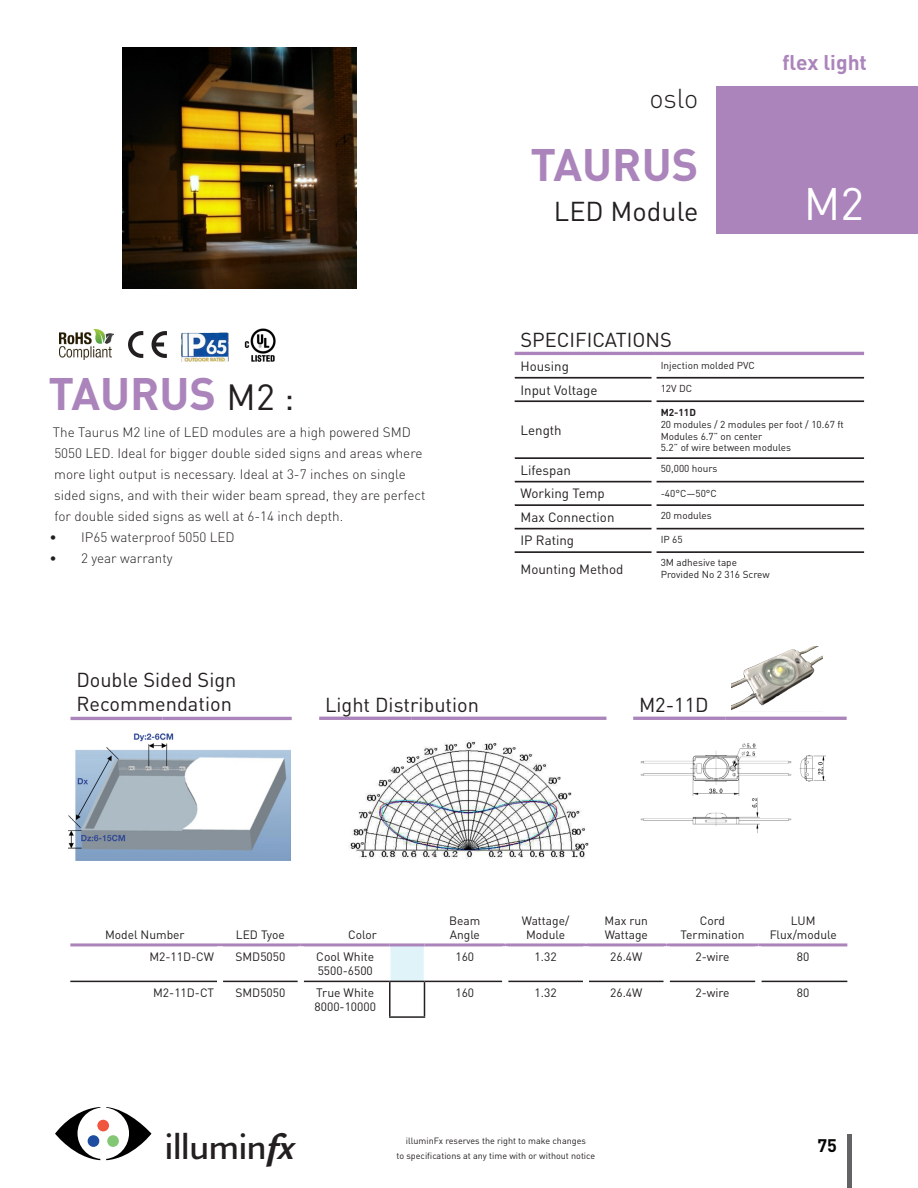
<style>
.page{position:relative;width:918px;height:1188px;background:#fff}
.page>*{position:absolute;margin:0;border:0;box-sizing:border-box;transform-origin:0 0}
.t1{font:700 45px "DIN Pro";color:#ab84bb}
.t2{font:45px "DIN Pro";color:#fff}
.t3{font:500 37.95px "Legacy Sans Std";letter-spacing:-.025em;color:#231f20}
.t4{font:27px "DIN Pro";color:#231f20}
.t5{font:300 27px "DIN Pro";color:#231f20}
.t6{font:700 21px "DIN Pro";color:#ab84bb}
.t7{font:19.95px "DIN Pro";color:#231f20}
.t8{font:700 18px "DIN Pro";color:#040503}
.t9{font:300 13.5px/21px "DIN Pro";color:#231f20}
.t10{font:13.35px "DIN Pro";color:#231f20}
.t11{font:12.15px "DIN Pro";color:#231f20}
.t12{font:12px "DIN Pro";color:#231f20}
.t13{font:10.05px "DIN Pro";color:#231f20}
.t14{font:700 10.05px "DIN Pro";color:#231f20}
.t15{font:9px/15.3px "DIN Pro";color:#231f20;text-align:center}
.s1{font-weight:400;font-size:36px;color:#231f20}
.s2{font-weight:700;font-style:italic}
</style>
<div class="page">
<hr style="left:848px;top:1134px;width:4px;height:54px;background:#636366">
<svg style="left:55px;top:1107px;width:96px;height:53px"></svg>
<div style="left:88px;top:1135px;width:11px;height:12px;background:#1e4ca0;border-radius:50%"></div>
<div style="left:107px;top:1135px;width:12px;height:12px;background:#83c775;border-radius:50%"></div>
<div style="left:97px;top:1120px;width:12px;height:11px;background:#f0553e;border-radius:50%"></div>
<div style="left:716px;top:86px;width:202px;height:148px;background:#ab84bb"></div>
<img style="left:129px;top:331px;width:37px;height:27px">
<img style="left:59px;top:330px;width:55px;height:30px">
<hr style="left:515px;top:377px;width:139px;height:2px;background:#231f20">
<hr style="left:654px;top:377px;width:210px;height:2px;background:#231f20">
<hr style="left:515px;top:400px;width:139px;height:2px;background:#231f20">
<hr style="left:515px;top:457px;width:139px;height:2px;background:#231f20">
<hr style="left:654px;top:400px;width:210px;height:2px;background:#231f20">
<hr style="left:654px;top:457px;width:210px;height:2px;background:#231f20">
<hr style="left:515px;top:481px;width:139px;height:1px;background:#231f20">
<hr style="left:654px;top:481px;width:210px;height:1px;background:#231f20">
<hr style="left:515px;top:504px;width:139px;height:2px;background:#231f20">
<hr style="left:654px;top:504px;width:210px;height:2px;background:#231f20">
<hr style="left:515px;top:528px;width:139px;height:1px;background:#231f20">
<hr style="left:515px;top:551px;width:139px;height:2px;background:#231f20">
<hr style="left:654px;top:528px;width:210px;height:1px;background:#231f20">
<hr style="left:654px;top:551px;width:210px;height:2px;background:#231f20">
<hr style="left:515px;top:352px;width:139px;height:3px;background:#ab84bb">
<hr style="left:654px;top:352px;width:210px;height:3px;background:#ab84bb">
<div style="left:652px;top:369px;width:5px;height:269px;background:#fff"></div>
<hr style="left:633px;top:717px;width:92px;height:3px;background:#ab84bb">
<hr style="left:725px;top:717px;width:122px;height:3px;background:#ab84bb">
<div style="left:390px;top:945px;width:34px;height:36px;background:#dff3f9"></div>
<hr style="left:389px;top:946px;width:2px;height:35px;background:#fff">
<hr style="left:304px;top:981px;width:86px;height:1px;background:#231f20">
<hr style="left:70px;top:943px;width:150px;height:3px;background:#ab84bb">
<hr style="left:220px;top:943px;width:81px;height:3px;background:#ab84bb">
<hr style="left:301px;top:943px;width:89px;height:3px;background:#ab84bb">
<hr style="left:390px;top:943px;width:34px;height:3px;background:#ab84bb">
<hr style="left:424px;top:943px;width:81px;height:3px;background:#ab84bb">
<hr style="left:505px;top:943px;width:81px;height:3px;background:#ab84bb">
<hr style="left:586px;top:943px;width:81px;height:3px;background:#ab84bb">
<hr style="left:667px;top:943px;width:91px;height:3px;background:#ab84bb">
<hr style="left:758px;top:943px;width:89px;height:3px;background:#ab84bb">
<hr style="left:70px;top:981px;width:147px;height:1px;background:#231f20">
<hr style="left:223px;top:981px;width:75px;height:1px;background:#231f20">
<hr style="left:424px;top:981px;width:78px;height:1px;background:#231f20">
<hr style="left:508px;top:981px;width:75px;height:1px;background:#231f20">
<hr style="left:589px;top:981px;width:75px;height:1px;background:#231f20">
<hr style="left:670px;top:981px;width:85px;height:1px;background:#231f20">
<hr style="left:761px;top:981px;width:86px;height:1px;background:#231f20">
<hr style="left:390px;top:981px;width:34px;height:1px;background:#231f20">
<hr style="left:389px;top:982px;width:2px;height:34px;background:#231f20">
<hr style="left:424px;top:982px;width:1px;height:34px;background:#231f20">
<hr style="left:389px;top:1016px;width:36px;height:2px;background:#231f20">
<img style="left:244px;top:328px;width:32px;height:33px">
<img style="left:181px;top:332px;width:48px;height:29px">
<img style="left:640px;top:743px;width:186px;height:90px">
<img style="left:731px;top:646px;width:92px;height:65px">
<hr style="left:319px;top:717px;width:92px;height:3px;background:#ab84bb">
<hr style="left:411px;top:717px;width:195px;height:3px;background:#ab84bb">
<hr style="left:71px;top:717px;width:92px;height:3px;background:#ab84bb">
<hr style="left:163px;top:717px;width:129px;height:3px;background:#ab84bb">
<img style="left:350px;top:740px;width:239px;height:119px">
<img style="left:69px;top:733px;width:221px;height:128px">
<img style="left:123px;top:47px;width:234px;height:242px">
<p class="t5" style="left:649px;top:79px;width:50px">oslo</p>
<p class="t1" style="left:531px;top:134px;width:169px">TAURUS</p>
<p class="t4" style="left:554px;top:193px;width:146px">LED Module</p>
<p class="t6" style="left:783px;top:48px;width:86px">flex light</p>
<p class="t2" style="left:804px;top:174px;width:62px">M2</p>
<p class="t1" style="left:48px;top:363px;width:248px">TAURUS <span class="s1">M2 :</span></p>
<p class="t9" style="left:53px;top:421px;width:374px">The Taurus M2 line of LED modules are a high powered SMD 5050 LED. Ideal for bigger double sided signs and areas where more light output is necessary. Ideal at 3-7 inches on single sided signs, and with their wider beam spread, they are perfect for double sided signs as well at 6-14 inch depth.</p>
<p class="t9" style="left:50px;top:526px;width:187px">• IP65 waterproof 5050 LED</p>
<p class="t9" style="left:50px;top:547px;width:124px">• 2 year warranty</p>
<p class="t7" style="left:76px;top:667px;width:162px">Double Sided Sign</p>
<p class="t7" style="left:76px;top:691px;width:157px">Recommendation</p>
<p class="t7" style="left:325px;top:691px;width:156px">Light Distribution</p>
<p class="t7" style="left:520px;top:326px;width:153px">SPECIFICATIONS</p>
<p class="t10" style="left:520px;top:357px;width:50px">Housing</p>
<p class="t13" style="left:661px;top:358px;width:96px">Injection molded PVC</p>
<p class="t10" style="left:520px;top:381px;width:79px">Input Voltage</p>
<p class="t13" style="left:661px;top:382px;width:33px">12V DC</p>
<p class="t10" style="left:520px;top:421px;width:43px">Length</p>
<p class="t14" style="left:661px;top:405px;width:37px">M2-11D</p>
<p class="t13" style="left:661px;top:417px;width:185px">20 modules / 2 modules per foot / 10.67 ft</p>
<p class="t13" style="left:661px;top:429px;width:103px">Modules 6.7” on center</p>
<p class="t13" style="left:661px;top:441px;width:132px">5.2” of wire between modules</p>
<p class="t10" style="left:520px;top:461px;width:52px">Lifespan</p>
<p class="t13" style="left:661px;top:462px;width:58px">50,000 hours</p>
<p class="t10" style="left:520px;top:485px;width:86px">Working Temp</p>
<p class="t13" style="left:661px;top:487px;width:58px">-40°C—50°C</p>
<p class="t10" style="left:520px;top:508px;width:95px">Max Connection</p>
<p class="t13" style="left:661px;top:509px;width:53px">20 modules</p>
<p class="t10" style="left:520px;top:532px;width:55px">IP Rating</p>
<p class="t13" style="left:661px;top:532px;width:24px">IP 65</p>
<p class="t10" style="left:520px;top:560px;width:104px">Mounting Method</p>
<p class="t13" style="left:661px;top:556px;width:78px">3M adhesive tape</p>
<p class="t13" style="left:661px;top:568px;width:111px">Provided No 2 316 Screw</p>
<p class="t7" style="left:639px;top:691px;width:71px">M2-11D</p>
<p class="t12" style="left:105px;top:926px;width:81px">Model Number</p>
<p class="t12" style="left:236px;top:926px;width:51px">LED Tyoe</p>
<p class="t12" style="left:348px;top:926px;width:30px">Color</p>
<p class="t12" style="left:449px;top:912px;width:33px">Beam</p>
<p class="t12" style="left:450px;top:926px;width:32px">Angle</p>
<p class="t12" style="left:522px;top:912px;width:49px">Wattage/</p>
<p class="t12" style="left:526px;top:926px;width:41px">Module</p>
<p class="t12" style="left:605px;top:912px;width:45px">Max run</p>
<p class="t12" style="left:605px;top:926px;width:45px">Wattage</p>
<p class="t12" style="left:700px;top:912px;width:27px">Cord</p>
<p class="t12" style="left:681px;top:926px;width:65px">Termination</p>
<p class="t12" style="left:791px;top:912px;width:26px">LUM</p>
<p class="t12" style="left:770px;top:926px;width:69px">Flux/module</p>
<p class="t12" style="left:149px;top:948px;width:66px">M2-11D-CW</p>
<p class="t12" style="left:235px;top:948px;width:51px">SMD5050</p>
<p class="t11" style="left:316px;top:948px;width:59px">Cool White</p>
<p class="t12" style="left:318px;top:963px;width:57px">5500-6500</p>
<p class="t12" style="left:153px;top:984px;width:62px">M2-11D-CT</p>
<p class="t12" style="left:235px;top:984px;width:51px">SMD5050</p>
<p class="t11" style="left:316px;top:984px;width:60px">True White</p>
<p class="t12" style="left:315px;top:999px;width:63px">8000-10000</p>
<p class="t12" style="left:455px;top:948px;width:20px">160</p>
<p class="t12" style="left:535px;top:948px;width:24px">1.32</p>
<p class="t12" style="left:610px;top:948px;width:34px">26.4W</p>
<p class="t12" style="left:695px;top:948px;width:36px">2-wire</p>
<p class="t12" style="left:797px;top:948px;width:14px">80</p>
<p class="t12" style="left:455px;top:984px;width:20px">160</p>
<p class="t12" style="left:535px;top:984px;width:24px">1.32</p>
<p class="t12" style="left:610px;top:984px;width:34px">26.4W</p>
<p class="t12" style="left:695px;top:984px;width:36px">2-wire</p>
<p class="t12" style="left:797px;top:984px;width:14px">80</p>
<h2 class="t3" style="left:165px;top:1126px;width:132px">illumin<span class="s2">fx</span></h2>
<p class="t15" style="left:397px;top:1132px;width:200px">illuminFx reserves the right to make changes<br>to specifications at any time with or without notice</p>
<p class="t8" style="left:817px;top:1133px;width:21px">75</p>
</div>
